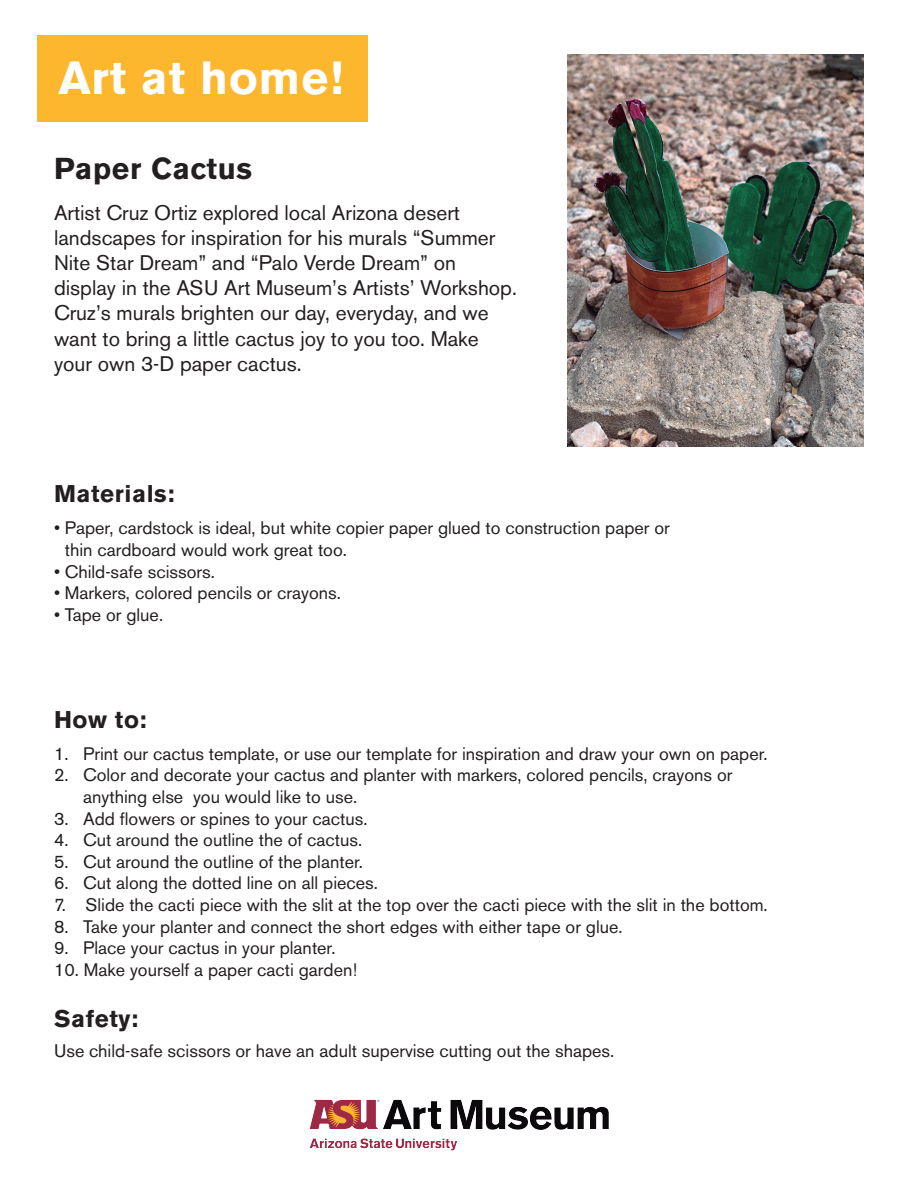
<style>
.page{position:relative;width:918px;height:1188px;background:#fff}
.page>*{position:absolute;margin:0;border:0;box-sizing:border-box;transform-origin:0 0}
.t1{font:700 46.05px "Akzidenz Grotesk BE";letter-spacing:.025em;color:#fff}
.t2{font:700 30px "Akzidenz Grotesk BE";letter-spacing:.025em;color:#231f20}
.t3{font:700 24px "Akzidenz Grotesk BE";letter-spacing:.025em;color:#231f20}
.t4{font:21px/25.2px "Akzidenz Grotesk BE";color:#231f20}
.t5{font:18px/21.6px "Akzidenz Grotesk BE";color:#231f20}
</style>
<div class="page">
<div style="left:38px;top:35px;width:330px;height:87px;background:#fcb72e"></div>
<img style="left:567px;top:54px;width:297px;height:392px">
<img style="left:309px;top:1099px;width:300px;height:52px">
<h1 class="t1" style="left:59px;top:51px;width:286px">Art at home!</h1>
<h2 class="t2" style="left:54px;top:151px;width:200px">Paper Cactus</h2>
<p class="t4" style="left:54px;top:200px;width:464px">Artist Cruz Ortiz explored local Arizona desert landscapes for inspiration for his murals “Summer Nite Star Dream” and “Palo Verde Dream” on display in the ASU Art Museum’s Artists’ Workshop.<br>Cruz’s murals brighten our day, everyday, and we want to bring a little cactus joy to you too. Make your own 3-D paper cactus.</p>
<h3 class="t3" style="left:54px;top:480px;width:122px">Materials:</h3>
<p class="t5" style="left:65px;top:517px;width:606px;text-indent:-11px">• Paper, cardstock is ideal, but white copier paper glued to construction paper or thin cardboard would work great too.</p>
<p class="t5" style="left:54px;top:561px;width:162px">• Child-safe scissors.</p>
<p class="t5" style="left:54px;top:582px;width:288px">• Markers, colored pencils or crayons.</p>
<p class="t5" style="left:54px;top:604px;width:111px">• Tape or glue.</p>
<h3 class="t3" style="left:54px;top:706px;width:94px">How to:</h3>
<p class="t5" style="left:54px;top:743px;width:715px">1. Print our cactus template, or use our template for inspiration and draw your own on paper.</p>
<p class="t5" style="left:83px;top:764px;width:651px;text-indent:-29px">2. Color and decorate your cactus and planter with markers, colored pencils, crayons or anything else you would like to use.</p>
<p class="t5" style="left:54px;top:808px;width:315px">3. Add flowers or spines to your cactus.</p>
<p class="t5" style="left:54px;top:829px;width:310px">4. Cut around the outline the of cactus.</p>
<p class="t5" style="left:54px;top:851px;width:311px">5. Cut around the outline of the planter.</p>
<p class="t5" style="left:54px;top:872px;width:326px">6. Cut along the dotted line on all pieces.</p>
<p class="t5" style="left:54px;top:894px;width:715px">7. Slide the cacti piece with the slit at the top over the cacti piece with the slit in the bottom.</p>
<p class="t5" style="left:54px;top:916px;width:570px">8. Take your planter and connect the short edges with either tape or glue.</p>
<p class="t5" style="left:54px;top:937px;width:283px">9. Place your cactus in your planter.</p>
<p class="t5" style="left:54px;top:959px;width:305px">10. Make yourself a paper cacti garden!</p>
<h3 class="t3" style="left:54px;top:1004px;width:86px">Safety:</h3>
<p class="t5" style="left:54px;top:1040px;width:562px">Use child-safe scissors or have an adult supervise cutting out the shapes.</p>
</div>
